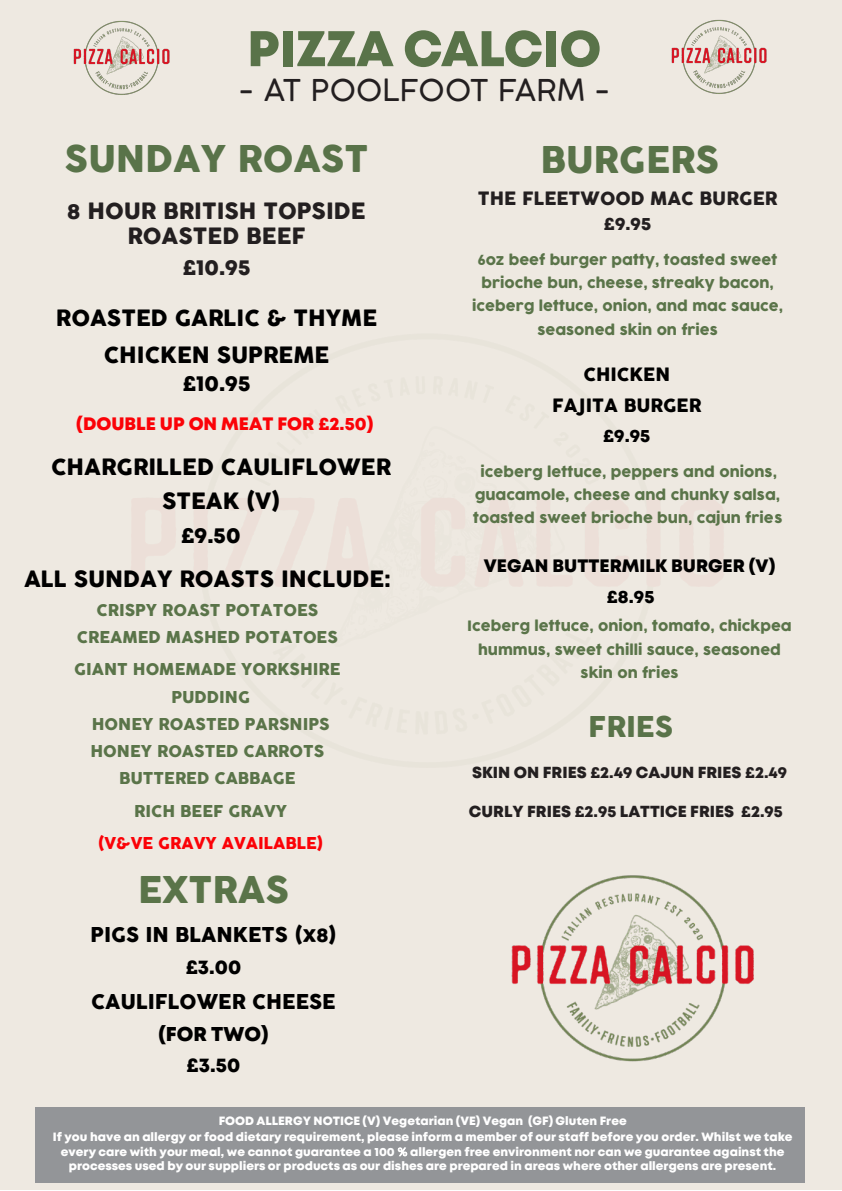
<style>
.page{position:relative;width:842px;height:1191px;background:#fff}
.page>*{position:absolute;margin:0;border:0;box-sizing:border-box;transform-origin:0 0}
.t1{font:50px "Mont Heavy DEMO";color:#597349}
.t2{font:36px "Cocogoose";color:#597349}
.t3{font:36px "Cocogoose";color:#5a7449}
.t4{font:300 30px "Cocogoose";color:#231f20}
.t5{font:28px "Cocogoose";color:#597349}
.t6{font:22px/36.6px "Cocogoose";color:#000;text-align:center}
.t7{font:22px/24.9px "Cocogoose";color:#231f20;text-align:center}
.t8{font:22px "Mont Heavy DEMO";color:#000}
.t9{font:22px "Mont Heavy DEMO";color:#231f20}
.t10{font:20px "Cocogoose";color:#000}
.t11{font:20px/31.7px "Mont Heavy DEMO";color:#000;text-align:center}
.t12{font:18px/31.7px "Mont Heavy DEMO";color:#000;text-align:center}
.t13{font:18px "Mont Heavy DEMO";color:#fb0207}
.t14{font:18px "Cocogoose";color:#231f20}
.t15{font:18px/31px "Cocogoose";color:#000;text-align:center}
.t16{font:18px "Mont Heavy DEMO";color:#231f20}
.t17{font:16px/27.2px "Cocogoose";color:#5a7449;text-align:center}
.t18{font:16px "Mont Heavy DEMO";color:#231f20}
.t19{font:16px "Cocogoose";color:#fb0207}
.t20{font:14px/23.3px "Cocogoose";color:#5a7449;text-align:center}
.t21{font:12px/16.6px "Mont Heavy DEMO";color:#fff;text-align:center}
.s1{font-family:"Mont Heavy DEMO"}
.s2{font-family:"DIN Alternate";font-weight:900}
.s3{font-family:"Lao Sangam MN"}
</style>
<div class="page">
<div style="left:0;top:1px;width:841px;height:1189px;background:#eee9e1"></div>
<img style="left:73px;top:20px;width:97px;height:75px">
<div style="left:35px;top:1107px;width:770px;height:75px;background:#939598"></div>
<img style="left:671px;top:19px;width:96px;height:75px">
<img style="left:511px;top:875px;width:243px;height:187px">
<h1 class="t1" style="left:247px;top:20px;width:355px">PIZZA CALCIO</h1>
<h3 class="t4" style="left:239px;top:69px;width:373px">- AT POOLFOOT FARM -</h3>
<h2 class="t2" style="left:64px;top:134px;width:306px">SUNDAY ROAST</h2>
<h3 class="t7" style="left:67px;top:199px;width:300px"><span class="s1">8</span> HOUR BRITISH TOPSIDE<br>ROASTED BEEF</h3>
<h3 class="t9" style="left:183px;top:255px;width:69px">£10.95</h3>
<h3 class="t6" style="left:56px;top:301px;width:323px">ROASTED GARLIC &amp; THYME<br>CHICKEN SUPREME</h3>
<h3 class="t8" style="left:183px;top:371px;width:69px">£10.95</h3>
<h3 class="t13" style="left:76px;top:414px;width:299px">(DOUBLE UP ON MEAT FOR £2.50)</h3>
<h3 class="t6" style="left:51px;top:451px;width:342px;line-height:33.4px">CHARGRILLED CAULIFLOWER<br>STEAK (V)</h3>
<h3 class="t8" style="left:181px;top:522px;width:61px">£9.50</h3>
<h3 class="t6" style="left:24px;top:561px;width:368px">ALL SUNDAY ROASTS INCLUDE:</h3>
<h3 class="t17" style="left:77px;top:597px;width:263px">CRISPY ROAST POTATOES<br>CREAMED MASHED POTATOES</h3>
<h3 class="t17" style="left:74px;top:656px;width:268px">GIANT HOMEMADE YORKSHIRE<br>PUDDING<br>HONEY ROASTED PARSNIPS<br>HONEY ROASTED CARROTS<br>BUTTERED CABBAGE</h3>
<h3 class="t17" style="left:134px;top:798px;width:154px">RICH BEEF GRAVY</h3>
<h3 class="t19" style="left:98px;top:832px;width:227px">(V&amp;VE GRAVY AVAILABLE)</h3>
<h2 class="t3" style="left:138px;top:864px;width:152px">EXTRAS</h2>
<h3 class="t10" style="left:91px;top:920px;width:247px">PIGS IN BLANKETS (x<span class="s1">8</span>)</h3>
<h3 class="t11" style="left:186px;top:952px;width:57px">£3.00</h3>
<h3 class="t10" style="left:91px;top:987px;width:246px">CAULIFLOWER CHEESE</h3>
<h3 class="t11" style="left:158px;top:1018px;width:112px">(FOR TWO) £3.50</h3>
<h2 class="t2" style="left:540px;top:135px;width:180px">BURGERS</h2>
<h3 class="t14" style="left:478px;top:185px;width:301px">THE FLEETWOOD MAC BURGER</h3>
<h3 class="t16" style="left:604px;top:213px;width:49px">£9.95</h3>
<p class="t20" style="left:472px;top:249px;width:312px"><span class="s2">6</span>oz beef burger patty, toasted sweet brioche bun, cheese, streaky bacon, iceberg lettuce, onion, and mac sauce, seasoned skin on fries</p>
<h3 class="t15" style="left:552px;top:359px;width:151px">CHICKEN<br>FAJITA BURGER</h3>
<h3 class="t12" style="left:603px;top:421px;width:49px">£9.95</h3>
<p class="t20" style="left:473px;top:460px;width:311px;line-height:23px">iceberg lettuce, peppers and onions, guacamole, cheese and chunky salsa, toasted sweet brioche bun, cajun fries</p>
<h3 class="t12" style="left:484px;top:550px;width:293px">VEGAN BUTTERMILK BURGER (V) £8.95</h3>
<p class="t20" style="left:467px;top:615px;width:326px">Iceberg lettuce, onion, tomato, chickpea hummus, sweet chilli sauce, seasoned skin on fries</p>
<h3 class="t5" style="left:588px;top:707px;width:87px">FRIES</h3>
<h3 class="t18" style="left:472px;top:763px;width:317px">SKIN ON FRIES £2.49 CAJUN FRIES £2.49</h3>
<h3 class="t18" style="left:469px;top:802px;width:315px">CURLY FRIES £2.95 LATTICE FRIES £2.95</h3>
<p class="t21" style="left:53px;top:1113px;width:741px">FOOD ALLERGY NOTICE (V) Vegetarian (VE) Vegan (GF) Gluten Free<br>If you have an allergy or food dietary requirement, please inform a member of our staff before you order. Whilst we take</p>
<p class="t21" style="left:61px;top:1145px;width:725px;line-height:14.4px">every care with your meal, we cannot guarantee a 100 <span class="s3">%</span> allergen free environment nor can we guarantee against the processes used by our suppliers or products as our dishes are prepared in areas where other allergens are present.</p>
</div>
